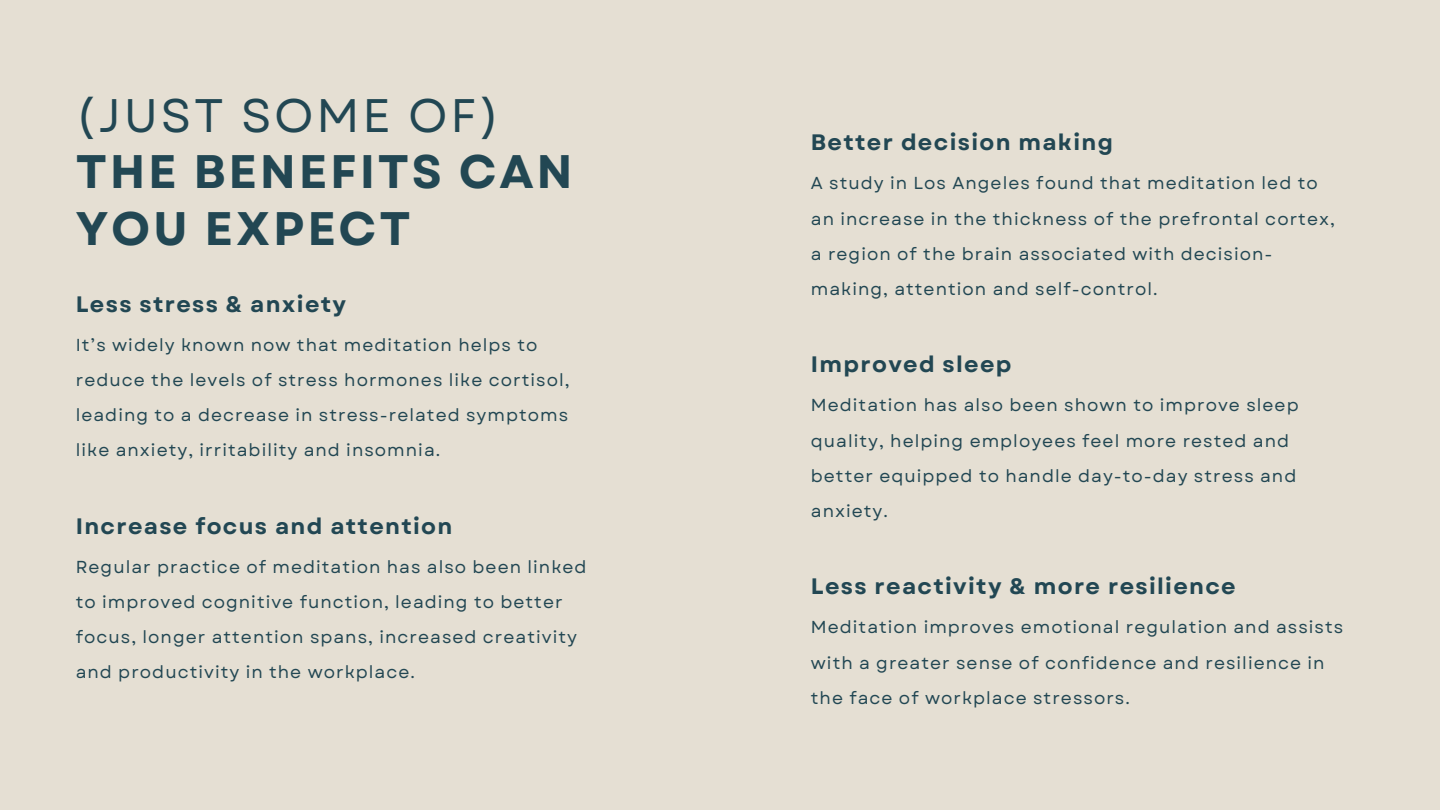
<style>
.page{position:relative;width:1440px;height:810px;background:#e5dfd3}
.page>*{position:absolute;margin:0;border:0;box-sizing:border-box;transform-origin:0 0}
.t1{font:700 47px/56.2px "Garet";letter-spacing:.06em;color:#224753}
.t2{font:700 22.3px "Garet";letter-spacing:.06em;color:#224753}
.t3{font:17.3px/35.2px "Garet";letter-spacing:.06em;color:#224753}
.s1{font-weight:400}
</style>
<div class="page">
<h1 class="t1" style="left:76px;top:88px;width:498px"><span class="s1">(JUST SOME OF)<br></span>THE BENEFITS CAN<br>YOU EXPECT</h1>
<p class="t2" style="left:76px;top:288px;width:272px">Less stress &amp; anxiety</p>
<p class="t3" style="left:76px;top:327px;width:495px">It’s widely known now that meditation helps to reduce the levels of stress hormones like cortisol, leading to a decrease in stress-related symptoms like anxiety, irritability and insomnia.</p>
<p class="t2" style="left:76px;top:510px;width:378px">Increase focus and attention</p>
<p class="t3" style="left:76px;top:549px;width:512px">Regular practice of meditation has also been linked to improved cognitive function, leading to better focus, longer attention spans, increased creativity and productivity in the workplace.</p>
<p class="t2" style="left:811px;top:126px;width:304px">Better decision making</p>
<p class="t3" style="left:811px;top:166px;width:526px">A study in Los Angeles found that meditation led to an increase in the thickness of the prefrontal cortex, a region of the brain associated with decision&shy;making, attention and self-control.</p>
<p class="t2" style="left:811px;top:348px;width:202px">Improved sleep</p>
<p class="t3" style="left:811px;top:388px;width:489px">Meditation has also been shown to improve sleep quality, helping employees feel more rested and better equipped to handle day-to-day stress and anxiety.</p>
<p class="t2" style="left:811px;top:570px;width:426px">Less reactivity &amp; more resilience</p>
<p class="t3" style="left:811px;top:610px;width:534px">Meditation improves emotional regulation and assists with a greater sense of confidence and resilience in the face of workplace stressors.</p>
</div>
